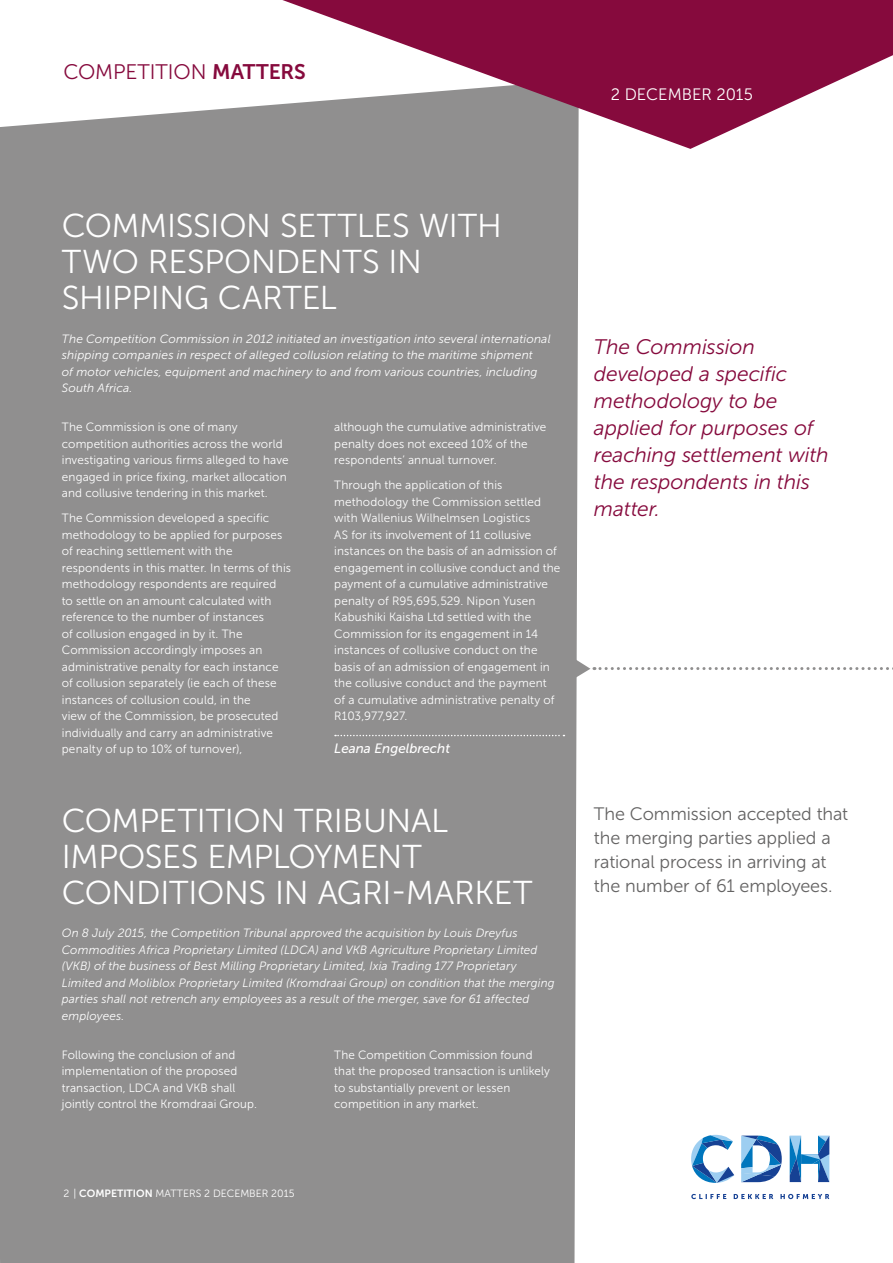
<style>
.page{position:relative;width:893px;height:1263px;background:#fff}
.page>*{position:absolute;margin:0;border:0;box-sizing:border-box;transform-origin:0 0}
.t1{font:33px/36px "Museo Sans 300";letter-spacing:-.01em;color:#fff}
.t2{font:italic 21px/27px "Museo Sans 300";letter-spacing:-.005em;color:#860a3d}
.t3{font:21px "Museo Sans 300";letter-spacing:-.005em;color:#860a3d}
.t4{font:18px/24px "Museo Sans 300";letter-spacing:-.005em;color:#646363}
.t5{font:16.5px "Museo Sans 300";color:#fff}
.t6{font:italic 13.5px "Museo Sans 500";color:#fff}
.t7{font:12px/16.5px "Museo Sans 300";letter-spacing:.01em;color:#fff}
.t8{font:italic 12px/16.5px "Museo Sans 300";letter-spacing:.01em;color:#fff}
.t9{font:10.5px "Museo Sans 300";color:#fff}
.s1{font-family:"Museo Sans 700"}
</style>
<div class="page">
<div style="left:0;top:135px;width:579px;height:1128px;background:#908f8f"></div>
<svg style="left:335px;top:735px;width:229px;height:1px"></svg>
<svg style="left:0;top:108px;width:228px;height:27px;fill:#908f8f"></svg>
<svg style="left:228px;top:0;width:664px;height:149px;fill:#860a3d"></svg>
<svg style="left:789px;top:1136px;width:40px;height:46px"></svg>
<svg style="left:691px;top:1194px;width:138px;height:5px"></svg>
<svg style="left:691px;top:1135px;width:43px;height:48px"></svg>
<svg style="left:741px;top:1136px;width:40px;height:46px"></svg>
<svg style="left:567px;top:655px;width:322px;height:28px"></svg>
<h2 class="t3" style="left:64px;top:64px;width:244px">COMPETITION <span class="s1">MATTERS</span></h2>
<h3 class="t5" style="left:611px;top:88px;width:143px">2 DECEMBER 2015</h3>
<h1 class="t1" style="left:62px;top:212px;width:441px">COMMISSION SETTLES WITH<br>TWO RESPONDENTS IN<br>SHIPPING CARTEL</h1>
<p class="t8" style="left:62px;top:332px;width:490px">The Competition Commission in 2012 initiated an investigation into several international shipping companies in respect of alleged collusion relating to the maritime shipment<br>of motor vehicles, equipment and machinery to and from various countries, including South Africa.</p>
<p class="t7" style="left:62px;top:420px;width:228px">The Commission is one of many competition authorities across the world investigating various firms alleged to have engaged in price fixing, market allocation and collusive tendering in this market.</p>
<p class="t7" style="left:62px;top:511px;width:231px">The Commission developed a specific methodology to be applied for purposes of reaching settlement with the respondents in this matter. In terms of this methodology respondents are required<br>to settle on an amount calculated with reference to the number of instances<br>of collusion engaged in by it. The Commission accordingly imposes an administrative penalty for each instance of collusion separately (ie each of these instances of collusion could, in the<br>view of the Commission, be prosecuted individually and carry an administrative penalty of up to 10% of turnover),</p>
<p class="t7" style="left:334px;top:420px;width:213px">although the cumulative administrative penalty does not exceed 10% of the respondents’ annual turnover.</p>
<p class="t7" style="left:334px;top:478px;width:228px">Through the application of this methodology the Commission settled with Wallenius Wilhelmsen Logistics<br>AS for its involvement of 11 collusive instances on the basis of an admission of engagement in collusive conduct and the payment of a cumulative administrative penalty of R95,695,529. Nipon Yusen Kabushiki Kaisha Ltd settled with the Commission for its engagement in 14 instances of collusive conduct on the basis of an admission of engagement in the collusive conduct and the payment of a cumulative administrative penalty of R103,977,927.</p>
<p class="t6" style="left:334px;top:744px;width:117px">Leana Engelbrecht</p>
<h1 class="t1" style="left:62px;top:806px;width:472px">COMPETITION TRIBUNAL<br>IMPOSES EMPLOYMENT<br>CONDITIONS IN AGRI-MARKET</h1>
<p class="t8" style="left:62px;top:926px;width:494px">On 8 July 2015, the Competition Tribunal approved the acquisition by Louis Dreyfus Commodities Africa Proprietary Limited (LDCA) and VKB Agriculture Proprietary Limited (VKB) of the business of Best Milling Proprietary Limited, Ixia Trading 177 Proprietary Limited and Moliblox Proprietary Limited (Kromdraai Group) on condition that the merging parties shall not retrench any employees as a result of the merger, save for 61 affected employees.</p>
<p class="t7" style="left:62px;top:1048px;width:196px">Following the conclusion of and implementation of the proposed transaction, LDCA and VKB shall jointly control the Kromdraai Group.</p>
<p class="t7" style="left:334px;top:1048px;width:217px">The Competition Commission found that the proposed transaction is unlikely to substantially prevent or lessen competition in any market.</p>
<p class="t9" style="left:64px;top:1189px;width:232px">2 | <span class="s1">COMPETITION</span> MATTERS 2 DECEMBER 2015</p>
<h2 class="t2" style="left:594px;top:335px;width:236px">The Commission developed a specific methodology to be applied for purposes of reaching settlement with the respondents in this matter.</h2>
<h3 class="t4" style="left:594px;top:804px;width:256px">The Commission accepted that the merging parties applied a rational process in arriving at the number of 61 employees.</h3>
</div>
